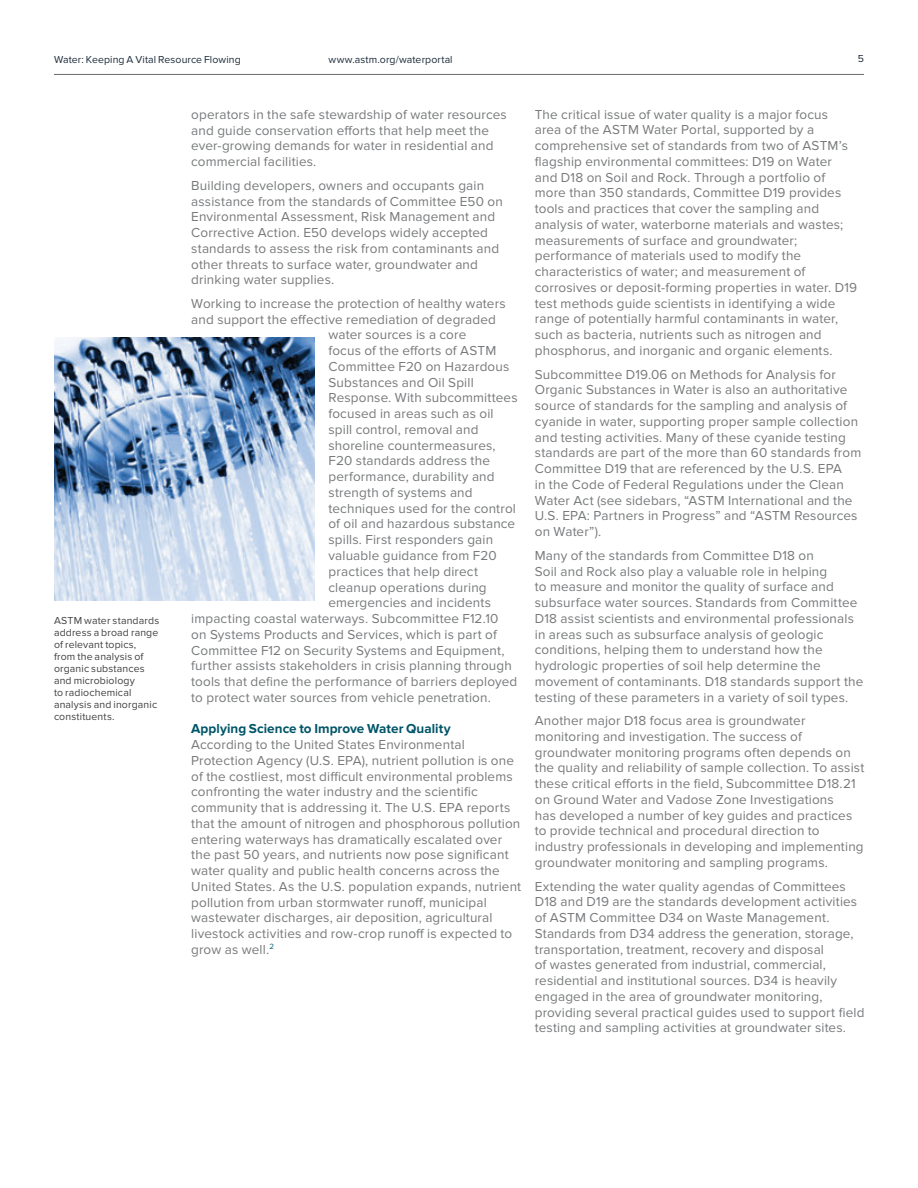
<style>
.page{position:relative;width:918px;height:1188px;background:#fff}
.page>*{position:absolute;margin:0;border:0;box-sizing:border-box;transform-origin:0 0}
.t1{font:13.5px/15.8px "Proxima Nova";letter-spacing:.01em;color:#77797b}
.t2{font:700 13.5px "Proxima Nova";letter-spacing:.005em;color:#005568}
.t3{font:10.5px/12px "Proxima Nova";letter-spacing:.015em;color:#414142}
.t4{font:10.5px "Proxima Nova";letter-spacing:.01em;color:#1c2b3a}
</style>
<div class="page">
<img style="left:54px;top:337px;width:261px;height:263px">
<hr style="left:54px;top:74px;width:810px;height:1px;background:#696b6d">
<p class="t4" style="left:54px;top:53px;width:188px">Water: Keeping A Vital Resource Flowing</p>
<p class="t4" style="left:328px;top:53px;width:126px">www.astm.org/waterportal</p>
<p class="t4" style="left:858px;top:53px;width:8px">5</p>
<p class="t3" style="left:54px;top:614px;width:107px">ASTM water standards address a broad range of relevant topics, from the analysis of organic substances and microbiology<br>to radiochemical analysis and inorganic constituents.</p>
<p class="t1" style="left:191px;top:107px;width:317px">operators in the safe stewardship of water resources and guide conservation efforts that help meet the ever-growing demands for water in residential and commercial facilities.</p>
<p class="t1" style="left:191px;top:178px;width:313px">Building developers, owners and occupants gain assistance from the standards of Committee E50 on Environmental Assessment, Risk Management and Corrective Action. E50 develops widely accepted standards to assess the risk from contaminants and other threats to surface water, groundwater and drinking water supplies.</p>
<p class="t1" style="left:191px;top:296px;width:316px">Working to increase the protection of healthy waters</p>
<p class="t1" style="left:191px;top:312px;width:306px">and support the effective remediation of degraded</p>
<p class="t1" style="left:329px;top:327px;width:139px">water sources is a core</p>
<p class="t1" style="left:329px;top:343px;width:169px">focus of the efforts of ASTM</p>
<p class="t1" style="left:329px;top:359px;width:182px">Committee F20 on Hazardous</p>
<p class="t1" style="left:329px;top:375px;width:147px">Substances and Oil Spill</p>
<p class="t1" style="left:329px;top:390px;width:191px">Response. With subcommittees</p>
<p class="t1" style="left:329px;top:406px;width:167px">focused in areas such as oil</p>
<p class="t1" style="left:329px;top:422px;width:152px">spill control, removal and</p>
<p class="t1" style="left:329px;top:438px;width:169px">shoreline countermeasures,</p>
<p class="t1" style="left:329px;top:453px;width:163px">F20 standards address the</p>
<p class="t1" style="left:329px;top:469px;width:168px">performance, durability and</p>
<p class="t1" style="left:329px;top:485px;width:146px">strength of systems and</p>
<p class="t1" style="left:329px;top:501px;width:189px">techniques used for the control</p>
<p class="t1" style="left:329px;top:516px;width:188px">of oil and hazardous substance</p>
<p class="t1" style="left:329px;top:532px;width:166px">spills. First responders gain</p>
<p class="t1" style="left:329px;top:548px;width:170px">valuable guidance from F20</p>
<p class="t1" style="left:329px;top:564px;width:151px">practices that help direct</p>
<p class="t1" style="left:329px;top:579px;width:160px">cleanup operations during</p>
<p class="t1" style="left:329px;top:595px;width:164px">emergencies and incidents</p>
<p class="t1" style="left:191px;top:611px;width:309px">impacting coastal waterways. Subcommittee F12.10</p>
<p class="t1" style="left:191px;top:627px;width:307px">on Systems Products and Services, which is part of</p>
<p class="t1" style="left:191px;top:642px;width:315px">Committee F12 on Security Systems and Equipment,</p>
<p class="t1" style="left:191px;top:658px;width:322px">further assists stakeholders in crisis planning through</p>
<p class="t1" style="left:191px;top:674px;width:328px">tools that define the performance of barriers deployed</p>
<p class="t1" style="left:191px;top:690px;width:301px">to protect water sources from vehicle penetration.</p>
<p class="t2" style="left:191px;top:721px;width:261px">Applying Science to Improve Water Quality</p>
<p class="t1" style="left:191px;top:737px;width:332px">According to the United States Environmental Protection Agency (U.S. EPA), nutrient pollution is one of the costliest, most difficult environmental problems confronting the water industry and the scientific community that is addressing it. The U.S. EPA reports that the amount of nitrogen and phosphorous pollution entering waterways has dramatically escalated over the past 50 years, and nutrients now pose significant water quality and public health concerns across the United States. As the U.S. population expands, nutrient pollution from urban stormwater runoff, municipal wastewater discharges, air deposition, agricultural livestock activities and row-crop runoff is expected to grow as well.<sup>2</sup></p>
<p class="t1" style="left:535px;top:107px;width:324px">The critical issue of water quality is a major focus area of the ASTM Water Portal, supported by a comprehensive set of standards from two of ASTM’s flagship environmental committees: D19 on Water and D18 on Soil and Rock. Through a portfolio of more than 350 standards, Committee D19 provides tools and practices that cover the sampling and analysis of water, waterborne materials and wastes; measurements of surface and groundwater; performance of materials used to modify the characteristics of water; and measurement of corrosives or deposit-forming properties in water. D19 test methods guide scientists in identifying a wide range of potentially harmful contaminants in water, such as bacteria, nutrients such as nitrogen and phosphorus, and inorganic and organic elements.</p>
<p class="t1" style="left:535px;top:366px;width:328px">Subcommittee D19.06 on Methods for Analysis for Organic Substances in Water is also an authoritative source of standards for the sampling and analysis of cyanide in water, supporting proper sample collection and testing activities. Many of these cyanide testing standards are part of the more than 60 standards from Committee D19 that are referenced by the U.S. EPA<br>in the Code of Federal Regulations under the Clean Water Act (see sidebars, “ASTM International and the U.S. EPA: Partners in Progress” and “ASTM Resources on Water”).</p>
<p class="t1" style="left:535px;top:548px;width:330px">Many of the standards from Committee D18 on<br>Soil and Rock also play a valuable role in helping<br>to measure and monitor the quality of surface and subsurface water sources. Standards from Committee D18 assist scientists and environmental professionals in areas such as subsurface analysis of geologic conditions, helping them to understand how the hydrologic properties of soil help determine the movement of contaminants. D18 standards support the testing of these parameters in a variety of soil types.</p>
<p class="t1" style="left:535px;top:713px;width:331px">Another major D18 focus area is groundwater monitoring and investigation. The success of groundwater monitoring programs often depends on the quality and reliability of sample collection. To assist these critical efforts in the field, Subcommittee D18.21 on Ground Water and Vadose Zone Investigations<br>has developed a number of key guides and practices to provide technical and procedural direction to industry professionals in developing and implementing groundwater monitoring and sampling programs.</p>
<p class="t1" style="left:535px;top:878px;width:331px">Extending the water quality agendas of Committees D18 and D19 are the standards development activities of ASTM Committee D34 on Waste Management.<br>Standards from D34 address the generation, storage, transportation, treatment, recovery and disposal<br>of wastes generated from industrial, commercial, residential and institutional sources. D34 is heavily engaged in the area of groundwater monitoring, providing several practical guides used to support field testing and sampling activities at groundwater sites.</p>
</div>
